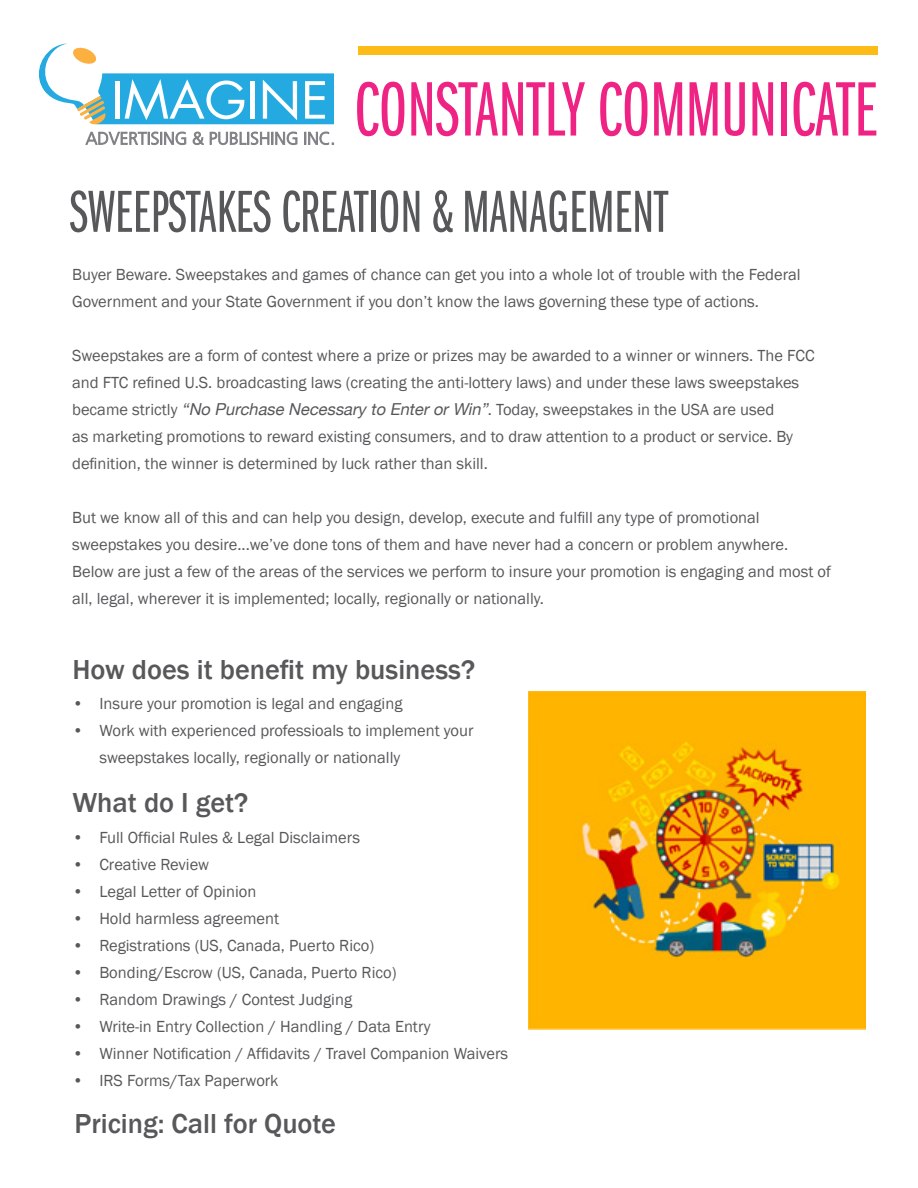
<style>
.page{position:relative;width:918px;height:1188px;background:#fff}
.page>*{position:absolute;margin:0;border:0;box-sizing:border-box;transform-origin:0 0}
.t1{font:79.95px "ITC Franklin Gothic Std Bk X Cp";color:#ee2383}
.t2{font:61.5px "ITC Franklin Gothic Std Bk X Cp";color:#57585a}
.t3{font:500 28.2px "Franklin Gothic";color:#57585a}
.t4{font:16.5px/27px "Franklin Gothic";color:#57585a}
.s1{font-family:"Helvetica Neue";font-style:italic}
</style>
<div class="page">
<svg style="left:86px;top:132px;width:100px;height:13px"></svg>
<svg style="left:193px;top:132px;width:11px;height:13px"></svg>
<svg style="left:210px;top:132px;width:87px;height:13px"></svg>
<svg style="left:305px;top:132px;width:29px;height:13px"></svg>
<svg style="left:39px;top:43px;width:295px;height:82px"></svg>
<div style="left:358px;top:46px;width:519px;height:9px;background:#fcbb16"></div>
<img style="left:528px;top:741px;width:338px;height:288px">
<div style="left:528px;top:691px;width:338px;height:50px;background:#ffb400"></div>
<p class="t1" style="left:354px;top:68px;width:525px">CONSTANTLY COMMUNICATE</p>
<p class="t2" style="left:70px;top:180px;width:599px">SWEEPSTAKES CREATION &amp; MANAGEMENT</p>
<p class="t4" style="left:72px;top:262px;width:730px">Buyer Beware. Sweepstakes and games of chance can get you into a whole lot of trouble with the Federal<br>Government and your State Government if you don’t know the laws governing these type of actions.</p>
<p class="t4" style="left:72px;top:343px;width:744px">Sweepstakes are a form of contest where a prize or prizes may be awarded to a winner or winners. The FCC and FTC refined U.S. broadcasting laws (creating the anti-lottery laws) and under these laws sweepstakes became strictly <span class="s1">“No PurchaseNecessaryto EnterorWin”</span>. Today, sweepstakes in the USA are used<br>as marketing promotions to reward existing consumers, and to draw attention to a product or service. By definition, the winner is determined by luck rather than skill.</p>
<p class="t4" style="left:72px;top:505px;width:718px">But we know all of this and can help you design, develop, execute and fulfill any type of promotional sweepstakes you desire...we’ve done tons of them and have never had a concern or problem anywhere.</p>
<p class="t4" style="left:72px;top:559px;width:760px">Below are just a few of the areas of the services we perform to insure your promotion is engaging and most of all, legal, wherever it is implemented; locally, regionally or nationally.</p>
<p class="t3" style="left:72px;top:652px;width:404px">How does it benefit my business?</p>
<p class="t4" style="left:72px;top:691px;width:332px">• Insure your promotion is legal and engaging</p>
<p class="t4" style="left:99px;top:718px;width:376px;text-indent:-27px">• Work with experienced professioals to implement your sweepstakes locally, regionally or nationally</p>
<p class="t3" style="left:72px;top:785px;width:178px">What do I get?</p>
<p class="t4" style="left:72px;top:824px;width:289px">• Full Official Rules &amp; Legal Disclaimers</p>
<p class="t4" style="left:72px;top:851px;width:138px">• Creative Review</p>
<p class="t4" style="left:72px;top:878px;width:185px">• Legal Letter of Opinion</p>
<p class="t4" style="left:72px;top:905px;width:208px">• Hold harmless agreement</p>
<p class="t4" style="left:72px;top:932px;width:303px">• Registrations (US, Canada, Puerto Rico)</p>
<p class="t4" style="left:72px;top:959px;width:326px">• Bonding/Escrow (US, Canada, Puerto Rico)</p>
<p class="t4" style="left:72px;top:986px;width:281px">• Random Drawings / Contest Judging</p>
<p class="t4" style="left:72px;top:1013px;width:360px">• Write-in Entry Collection / Handling / Data Entry</p>
<p class="t4" style="left:72px;top:1040px;width:437px">• Winner Notification / Affidavits / Travel Companion Waivers</p>
<p class="t4" style="left:72px;top:1067px;width:208px">• IRS Forms/Tax Paperwork</p>
<p class="t3" style="left:75px;top:1106px;width:263px">Pricing: Call for Quote</p>
</div>
